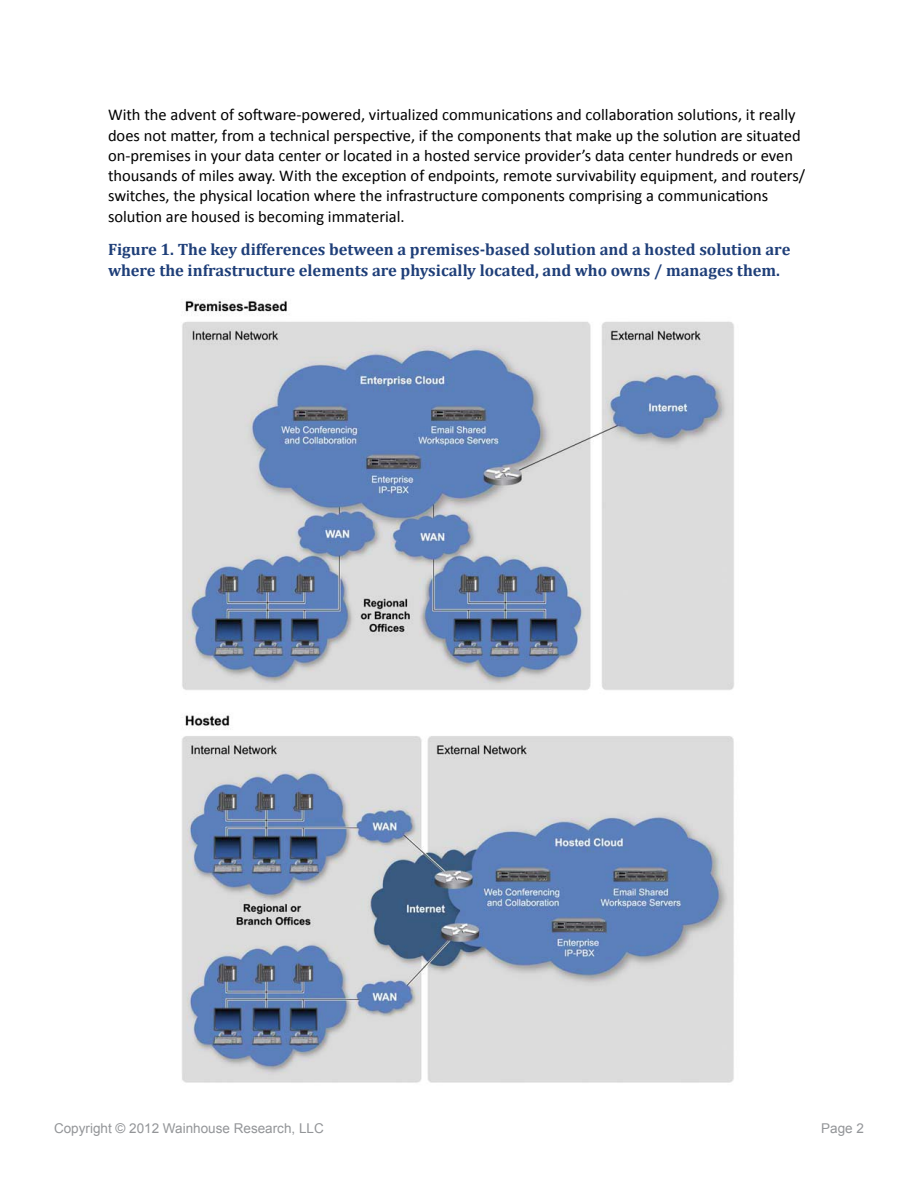
<style>
.page{position:relative;width:918px;height:1188px;background:#fff}
.page>*{position:absolute;margin:0;border:0;box-sizing:border-box;transform-origin:0 0}
.t1{font:16.5px/20.2px "Calibri";color:#000}
.t2{font:700 16.5px/20.2px "Cambria";color:#1f3f79}
.t3{font:13.5px "Arial";color:#939598}
</style>
<div class="page">
<img style="left:182px;top:299px;width:552px;height:391px">
<img style="left:182px;top:715px;width:552px;height:368px">
<p class="t1" style="left:108px;top:104px;width:699px">With the advent of software-powered, virtualized communications and collaboration solutions, it really does not matter, from a technical perspective, if the components that make up the solution are situated on-premises in your data center or located in a hosted service provider’s data center hundreds or even thousands of miles away. With the exception of endpoints, remote survivability equipment, and routers/ switches, the physical location where the infrastructure components comprising a communications solution are housed is becoming immaterial.</p>
<p class="t2" style="left:108px;top:239px;width:684px">Figure 1. The key differences between a premises-based solution and a hosted solution are where the infrastructure elements are physically located, and who owns / manages them.</p>
<p class="t3" style="left:54px;top:1120px;width:271px">Copyright © 2012 Wainhouse Research, LLC</p>
<p class="t3" style="left:821px;top:1120px;width:44px">Page 2</p>
</div>
